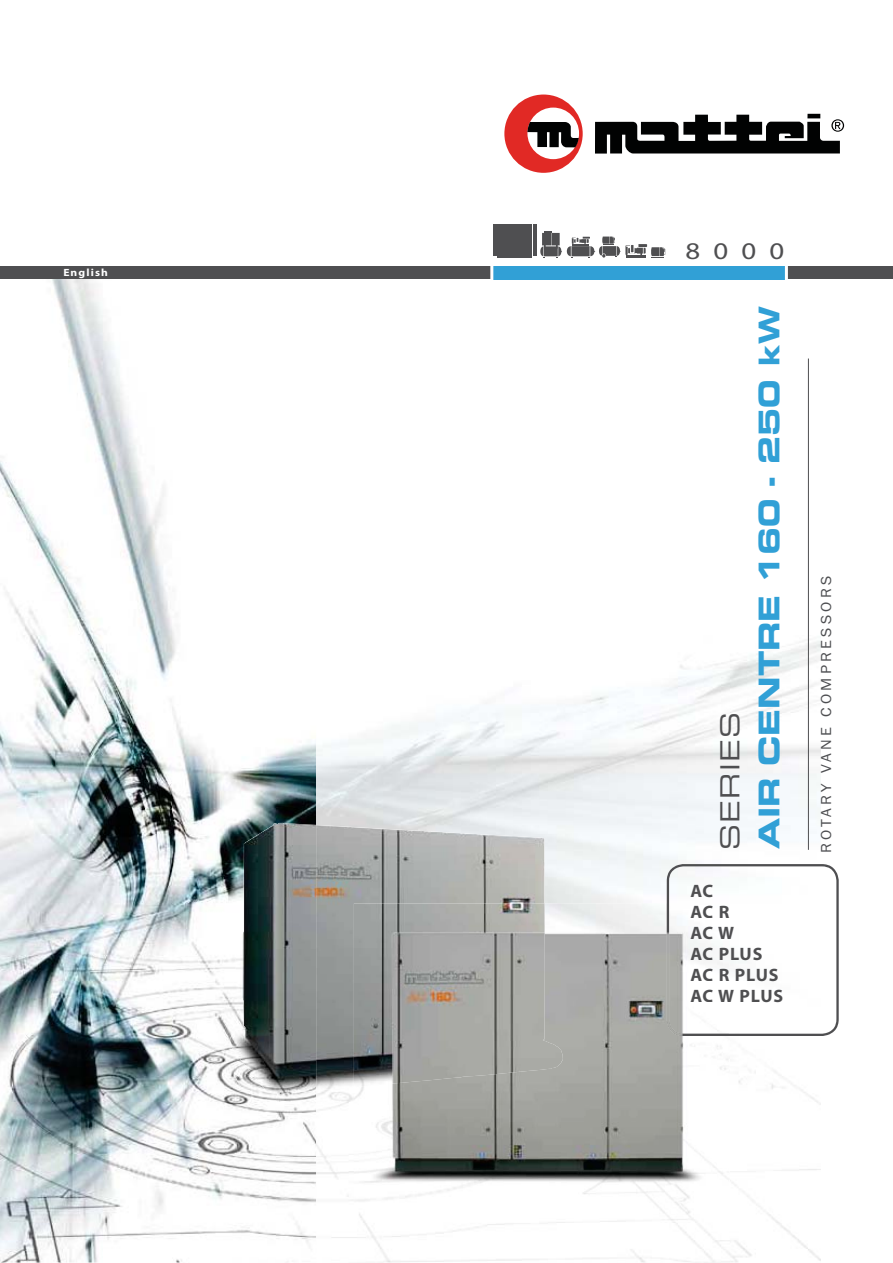
<style>
.page{position:relative;width:893px;height:1263px;background:#fff}
.page>*{position:absolute;margin:0;border:0;box-sizing:border-box;transform-origin:0 0}
.t1{font:28.5px "Eurostile Bold Extended Two";color:#31a0d6}
.t2{font:26.25px "Eurostile Extended Two";letter-spacing:.05em;color:#4f4f51}
.t3{font:24px "Myriad Pro";color:#4f4f51;scale:1.2 1}
.t4{font:700 18px/21px "Myriad Pro";letter-spacing:.025em;color:#4f4f51}
.t5{font:15px "Franklin Gothic";letter-spacing:.2em;color:#4d4e51;scale:1.08 1}
.t6{font:700 10.5px "Myriad Pro";letter-spacing:.1em;color:#fff;scale:1.1 1}
</style>
<div class="page">
<img style="left:0;top:279px;width:316px;height:984px">
<svg style="left:316px;top:358px;width:505px;height:905px"></svg>
<svg style="left:667px;top:864px;width:172px;height:172px"></svg>
<svg style="left:504px;top:95px;width:79px;height:78px"></svg>
<hr style="left:807px;top:114px;width:13px;height:4px;background:#010202">
<svg style="left:595px;top:115px;width:249px;height:39px"></svg>
<hr style="left:808px;top:359px;width:1px;height:491px;background:#4f4f51">
<div style="left:0;top:267px;width:893px;height:12px;background:#4f4f51"></div>
<div style="left:492px;top:266px;width:293px;height:14px;background:#31a0d6"></div>
<hr style="left:785px;top:263px;width:3px;height:18px;background:#fff">
<div style="left:513px;top:234px;width:19px;height:21px;background:#4f4f51"></div>
<div style="left:493px;top:224px;width:19px;height:31px;background:#4f4f51"></div>
<hr style="left:533px;top:224px;width:3px;height:31px;background:#4f4f51">
<hr style="left:497px;top:256px;width:35px;height:1px;background:#4f4f51">
<div style="left:513px;top:224px;width:19px;height:9px;background:#4f4f51"></div>
<svg style="left:540px;top:231px;width:125px;height:27px"></svg>
<hr style="left:490px;top:260px;width:3px;height:20px;background:#fff">
<img style="left:230px;top:823px;width:86px;height:271px">
<img style="left:316px;top:825px;width:228px;height:266px">
<img style="left:354px;top:903px;width:375px;height:316px">
<img style="left:667px;top:903px;width:62px;height:133px">
<img style="left:691px;top:905px;width:38px;height:13px">
<img style="left:691px;top:926px;width:38px;height:13px">
<img style="left:354px;top:903px;width:210px;height:184px">
<p class="t6" style="left:63px;top:267px;width:42px">English</p>
<h3 class="t3" style="left:685px;top:242px;width:84px">8000</h3>
<h2 class="t2" style="left:720px;top:850px;width:139px;rotate:-90deg">SERIES</h2>
<p class="t4" style="left:690px;top:880px;width:24px">AC</p>
<p class="t4" style="left:690px;top:901px;width:45px">AC R<br>AC W</p>
<h1 class="t1" style="left:759px;top:849px;width:545px;rotate:-90deg">AIR CENTRE 160 - 250 kW</h1>
<p class="t4" style="left:690px;top:943px;width:94px">AC PLUS<br>AC R PLUS<br>AC W PLUS</p>
<p class="t5" style="left:821px;top:853px;width:258px;rotate:-90deg">ROTARY VANE COMPRESSORS</p>
</div>
